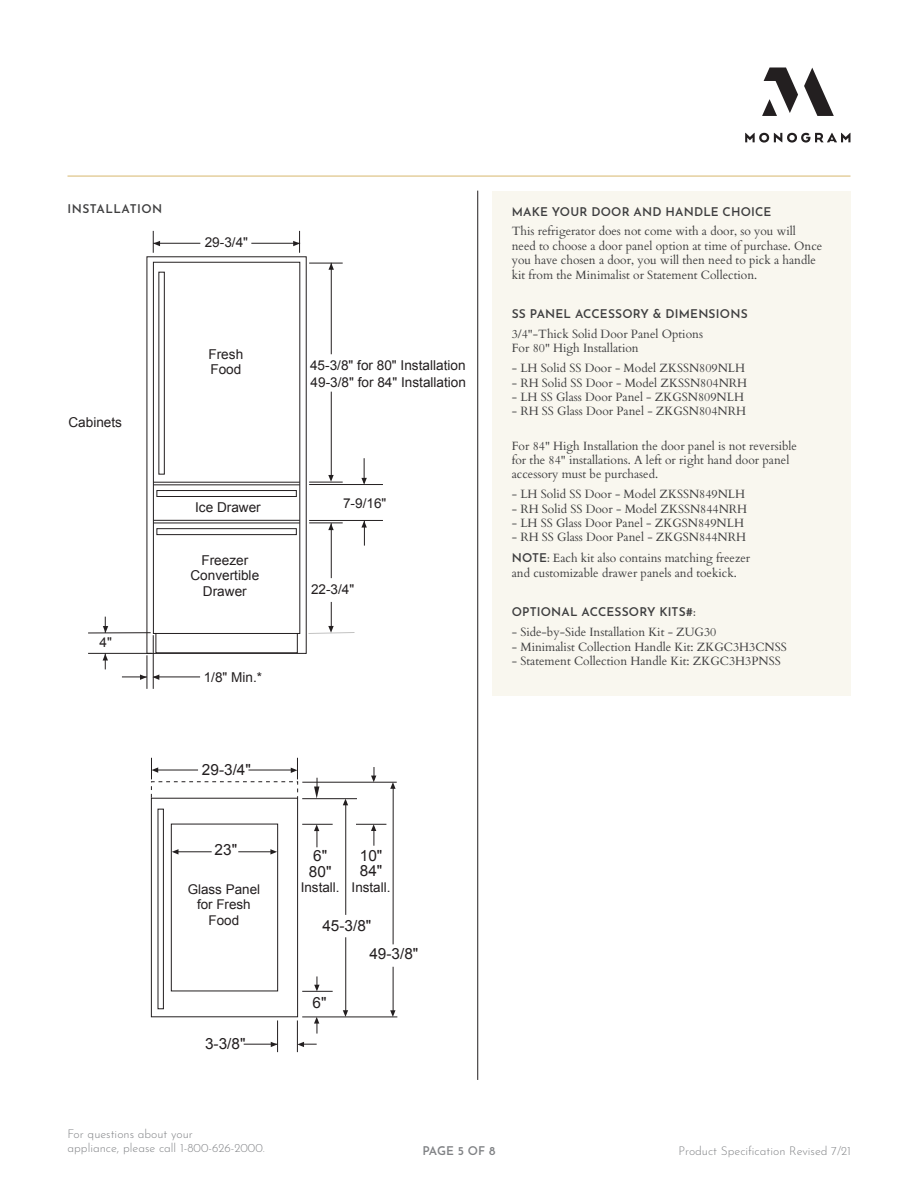
<style>
.page{position:relative;width:918px;height:1188px;background:#fff}
.page>*{position:absolute;margin:0;border:0;box-sizing:border-box;transform-origin:0 0}
.t1{font:15.3px/15.3px "Arial";color:#231f20}
.t2{font:13.65px/15.6px "Arial";color:#231f20}
.t3{font:13.5px/15.3px "Arial";color:#231f20;text-align:center}
.BODY_COPY{font:12px/14.4px "Cardo";color:#3e3e3f}
.Created_Revised{font:300 12px/14.4px "Josefin Sans";color:#808285}
.BODY_COPY-2{font:600 12px "Josefin Sans";letter-spacing:.015em;color:#3e3e3f}
.NOTES_HEADER{font:600 12px "Josefin Sans";letter-spacing:.04em;color:#3e3e3f}
.Created_Revised-2{font:600 12px "Josefin Sans";letter-spacing:-.015em;color:#808285}
.s1{font-family:"Josefin Sans";font-weight:600}
</style>
<div class="page">
<div style="left:492px;top:191px;width:358px;height:505px;background:#f9f7ef"></div>
<hr style="left:477px;top:191px;width:1px;height:889px;background:#231f20">
<hr style="left:68px;top:176px;width:782px;height:1px;background:#dcbf7e">
<svg style="left:745px;top:68px;width:105px;height:75px"></svg>
<svg style="left:152px;top:261px;width:149px;height:391px"></svg>
<hr style="left:153px;top:482px;width:147px;height:1px;background:#231f20">
<hr style="left:153px;top:484px;width:147px;height:1px;background:#231f20">
<hr style="left:153px;top:520px;width:147px;height:1px;background:#231f20">
<hr style="left:153px;top:522px;width:147px;height:1px;background:#231f20">
<div style="left:158px;top:272px;width:7px;height:203px;border:1px solid #231f20"></div>
<div style="left:156px;top:490px;width:141px;height:7px;border:1px solid #231f20"></div>
<div style="left:156px;top:528px;width:141px;height:7px;border:1px solid #231f20"></div>
<hr style="left:309px;top:523px;width:34px;height:1px;background:#231f20">
<hr style="left:88px;top:632px;width:63px;height:1px;background:#231f20">
<hr style="left:309px;top:520px;width:74px;height:1px;background:#231f20">
<hr style="left:309px;top:484px;width:74px;height:1px;background:#231f20">
<hr style="left:309px;top:482px;width:34px;height:1px;background:#231f20">
<hr style="left:147px;top:655px;width:1px;height:34px;background:#231f20">
<hr style="left:153px;top:635px;width:1px;height:54px;background:#231f20">
<hr style="left:309px;top:263px;width:34px;height:1px;background:#231f20">
<svg style="left:361px;top:521px;width:6px;height:25px"></svg>
<hr style="left:153px;top:677px;width:47px;height:1px;background:#231f20">
<svg style="left:153px;top:674px;width:6px;height:6px"></svg>
<svg style="left:122px;top:674px;width:25px;height:6px"></svg>
<svg style="left:103px;top:654px;width:5px;height:15px"></svg>
<svg style="left:103px;top:617px;width:5px;height:16px"></svg>
<hr style="left:331px;top:523px;width:1px;height:55px;background:#231f20">
<svg style="left:328px;top:523px;width:6px;height:7px"></svg>
<hr style="left:331px;top:263px;width:1px;height:91px;background:#231f20">
<hr style="left:331px;top:392px;width:1px;height:87px;background:#231f20">
<svg style="left:329px;top:263px;width:5px;height:7px"></svg>
<svg style="left:328px;top:475px;width:6px;height:7px"></svg>
<svg style="left:361px;top:458px;width:6px;height:26px"></svg>
<hr style="left:251px;top:243px;width:49px;height:1px;background:#231f20">
<svg style="left:293px;top:231px;width:7px;height:22px"></svg>
<hr style="left:153px;top:243px;width:47px;height:1px;background:#231f20">
<svg style="left:153px;top:231px;width:7px;height:22px"></svg>
<hr style="left:88px;top:653px;width:64px;height:1px;background:#231f20">
<svg style="left:309px;top:602px;width:46px;height:32px"></svg>
<hr style="left:302px;top:1017px;width:95px;height:1px;background:#231f20">
<hr style="left:302px;top:991px;width:31px;height:1px;background:#231f20">
<hr style="left:302px;top:824px;width:31px;height:1px;background:#231f20">
<hr style="left:356px;top:824px;width:30px;height:1px;background:#231f20">
<hr style="left:302px;top:798px;width:55px;height:1px;background:#231f20">
<hr style="left:277px;top:1020px;width:1px;height:32px;background:#231f20">
<hr style="left:297px;top:1020px;width:1px;height:32px;background:#231f20">
<hr style="left:302px;top:782px;width:95px;height:1px;background:#231f20">
<svg style="left:371px;top:824px;width:5px;height:22px"></svg>
<svg style="left:314px;top:824px;width:5px;height:23px"></svg>
<svg style="left:314px;top:778px;width:5px;height:21px"></svg>
<svg style="left:314px;top:1017px;width:5px;height:17px"></svg>
<svg style="left:314px;top:976px;width:6px;height:15px"></svg>
<svg style="left:371px;top:767px;width:5px;height:15px"></svg>
<hr style="left:393px;top:785px;width:1px;height:159px;background:#231f20">
<hr style="left:393px;top:967px;width:1px;height:46px;background:#231f20">
<svg style="left:390px;top:782px;width:6px;height:7px"></svg>
<svg style="left:390px;top:1010px;width:6px;height:7px"></svg>
<hr style="left:345px;top:801px;width:1px;height:114px;background:#231f20">
<hr style="left:345px;top:937px;width:1px;height:77px;background:#231f20">
<svg style="left:343px;top:799px;width:5px;height:6px"></svg>
<svg style="left:343px;top:1010px;width:5px;height:7px"></svg>
<hr style="left:248px;top:770px;width:47px;height:1px;background:#231f20">
<svg style="left:291px;top:758px;width:7px;height:21px"></svg>
<hr style="left:155px;top:770px;width:43px;height:1px;background:#231f20">
<svg style="left:151px;top:758px;width:7px;height:21px"></svg>
<svg style="left:297px;top:1042px;width:20px;height:5px"></svg>
<hr style="left:244px;top:1044px;width:34px;height:1px;background:#231f20">
<svg style="left:271px;top:1042px;width:6px;height:5px"></svg>
<div style="left:151px;top:798px;width:147px;height:219px;border:1px solid #231f20"></div>
<div style="left:171px;top:824px;width:107px;height:167px;border:1px solid #231f20"></div>
<div style="left:158px;top:809px;width:6px;height:200px;border:1px solid #231f20"></div>
<hr style="left:175px;top:852px;width:37px;height:1px;background:#231f20">
<svg style="left:172px;top:849px;width:7px;height:6px"></svg>
<hr style="left:238px;top:852px;width:36px;height:1px;background:#231f20">
<svg style="left:270px;top:849px;width:7px;height:6px"></svg>
<p class="NOTES_HEADER" style="left:68px;top:198px;width:96px">INSTALLATION</p>
<p class="t2" style="left:205px;top:234px;width:45px">29-3/4"</p>
<p class="t2" style="left:68px;top:415px;width:55px">Cabinets</p>
<p class="t2" style="left:100px;top:635px;width:14px">4"</p>
<p class="t2" style="left:208px;top:346px;width:36px">Fresh<br>Food</p>
<p class="t2" style="left:195px;top:500px;width:67px">Ice Drawer</p>
<p class="t2" style="left:190px;top:552px;width:70px;text-align:center">Freezer<br>Convertible<br>Drawer</p>
<p class="t2" style="left:204px;top:669px;width:60px">1/8" Min.*</p>
<p class="t1" style="left:202px;top:762px;width:50px">29-3/4"</p>
<p class="t1" style="left:215px;top:842px;width:24px">23"</p>
<p class="t3" style="left:188px;top:882px;width:74px">Glass Panel for Fresh<br>Food</p>
<p class="t1" style="left:205px;top:1036px;width:42px">3-3/8"</p>
<p class="Created_Revised" style="left:68px;top:1125px;width:199px">For questions about your<br>appliance, please call 1-800-626-2000.</p>
<p class="t2" style="left:310px;top:357px;width:158px;line-height:16.8px">45-3/8" for 80" Installation<br>49-3/8" for 84" Installation</p>
<p class="t2" style="left:343px;top:495px;width:45px">7-9/16"</p>
<p class="t2" style="left:311px;top:582px;width:45px">22-3/4"</p>
<p class="BODY_COPY-2" style="left:512px;top:201px;width:261px">MAKE YOUR DOOR AND HANDLE CHOICE</p>
<p class="BODY_COPY" style="left:512px;top:223px;width:312px">This refrigerator does not come with a door, so you will need to choose a door panel option at time of purchase. Once you have chosen a door, you will then need to pick a handle kit from the Minimalist or Statement Collection.</p>
<p class="BODY_COPY-2" style="left:512px;top:304px;width:237px">SS PANEL ACCESSORY &amp; DIMENSIONS</p>
<p class="BODY_COPY" style="left:512px;top:326px;width:193px">3/4"-Thick Solid Door Panel Options<br>For 80" High Installation</p>
<p class="BODY_COPY" style="left:512px;top:360px;width:235px">- LH Solid SS Door - Model ZKSSN809NLH</p>
<p class="BODY_COPY" style="left:512px;top:375px;width:237px">- RH Solid SS Door - Model ZKSSN804NRH</p>
<p class="BODY_COPY" style="left:512px;top:389px;width:234px">- LH SS Glass Door Panel - ZKGSN809NLH</p>
<p class="BODY_COPY" style="left:512px;top:403px;width:236px">- RH SS Glass Door Panel - ZKGSN804NRH</p>
<p class="BODY_COPY" style="left:512px;top:438px;width:287px">For 84" High Installation the door panel is not reversible for the 84" installations. A left or right hand door panel accessory must be purchased.</p>
<p class="BODY_COPY" style="left:512px;top:486px;width:235px">- LH Solid SS Door - Model ZKSSN849NLH</p>
<p class="BODY_COPY" style="left:512px;top:501px;width:237px">- RH Solid SS Door - Model ZKSSN844NRH</p>
<p class="BODY_COPY" style="left:512px;top:515px;width:234px">- LH SS Glass Door Panel - ZKGSN849NLH</p>
<p class="BODY_COPY" style="left:512px;top:529px;width:236px">- RH SS Glass Door Panel - ZKGSN844NRH</p>
<p class="BODY_COPY" style="left:512px;top:551px;width:240px"><span class="s1">NOTE:</span> Each kit also contains matching freezer and customizable drawer panels and toekick.</p>
<p class="BODY_COPY-2" style="left:512px;top:602px;width:185px">OPTIONAL ACCESSORY KITS#:</p>
<p class="BODY_COPY" style="left:512px;top:624px;width:206px">- Side-by-Side Installation Kit - ZUG30</p>
<p class="BODY_COPY" style="left:512px;top:639px;width:277px">- Minimalist Collection Handle Kit: ZKGC3H3CNSS</p>
<p class="BODY_COPY" style="left:512px;top:653px;width:270px">- Statement Collection Handle Kit: ZKGC3H3PNSS</p>
<p class="t1" style="left:309px;top:848px;width:24px">6"<br>80"</p>
<p class="t3" style="left:301px;top:880px;width:40px">Install.</p>
<p class="t1" style="left:360px;top:848px;width:24px">10"<br>84"</p>
<p class="t3" style="left:352px;top:879px;width:40px">Install.</p>
<p class="t1" style="left:369px;top:912px;width:50px;line-height:27.9px;text-indent:-47px">45-3/8"<br>49-3/8"</p>
<p class="t1" style="left:313px;top:996px;width:15px">6"</p>
<p class="Created_Revised-2" style="left:423px;top:1140px;width:74px">PAGE 5 OF 8</p>
<p class="Created_Revised" style="left:678px;top:1142px;width:174px">Product Specification Revised 7/21</p>
</div>
